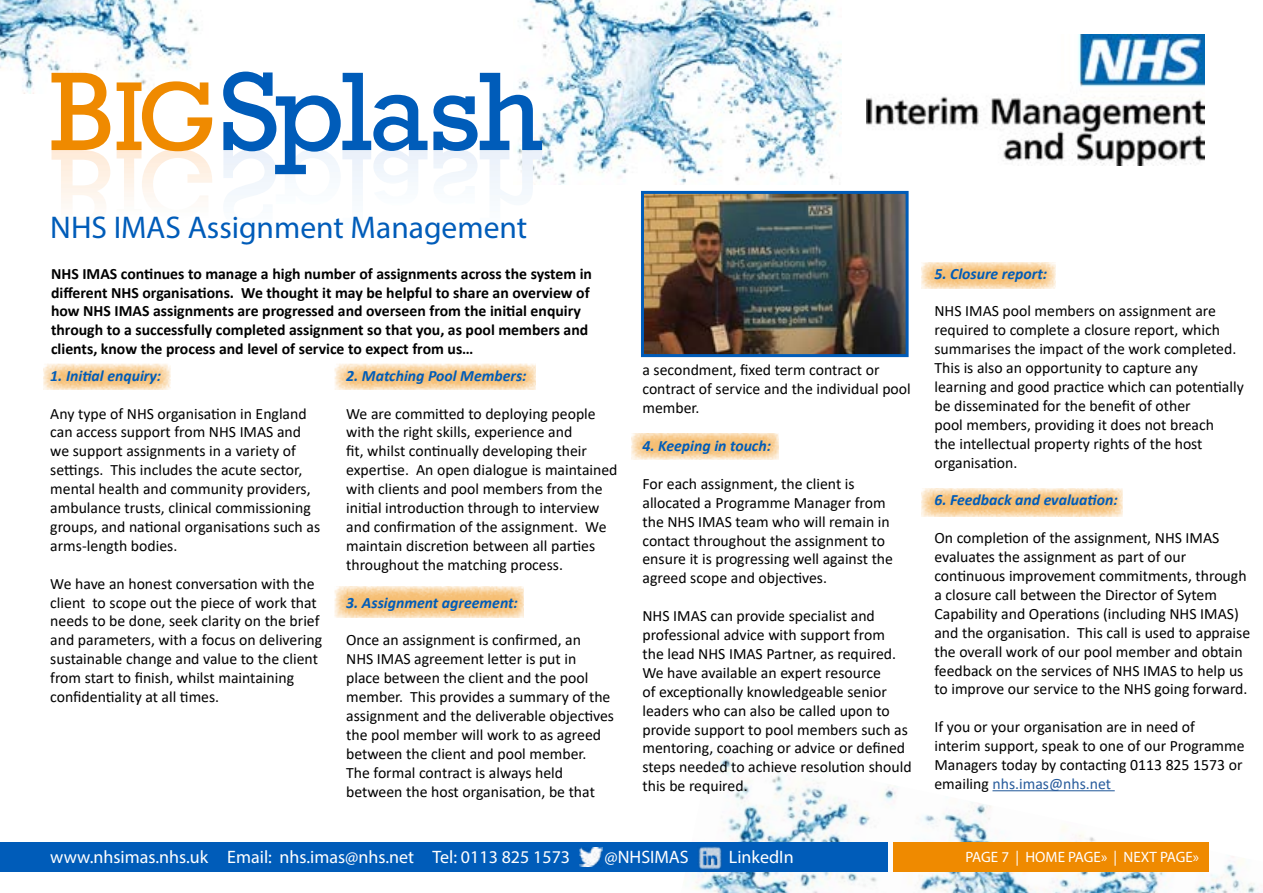
<style>
.page{position:relative;width:1263px;height:893px;background:#fff}
.page>*{position:absolute;margin:0;border:0;box-sizing:border-box;transform-origin:0 0}
.t1{font:113.7px "Rockwell";letter-spacing:-.04em;color:#005cb9}
.t2{font:99.6px "Rockwell";color:#ef8a00}
.t3{font:31.5px "Myriad Pro";color:#005cb9}
.t4{font:18px "Myriad Pro";color:#fff}
.t5{font:15.75px/18.9px "Calibri";color:#000}
.t6{font:700 15.75px/18.9px "Calibri";color:#000}
.t7{font:italic 700 15.75px "Calibri";color:#005cb9}
.t8{font:15px "Myriad Pro";color:#fff}
.s1{font-size:113.7px}
.s2{color:#275b9b}
</style>
<div class="page">
<svg style="left:921px;top:488px;width:201px;height:29px;background:#f8cf98"></svg>
<svg style="left:921px;top:263px;width:135px;height:26px;background:#f8cf99"></svg>
<svg style="left:631px;top:433px;width:147px;height:27px;background:#f8cf99"></svg>
<svg style="left:335px;top:586px;width:189px;height:32px;background:#f7cd95"></svg>
<svg style="left:335px;top:364px;width:201px;height:26px;background:#f8d19c"></svg>
<svg style="left:43px;top:364px;width:127px;height:26px;background:#f8d3a0"></svg>
<img style="left:693px;top:753px;width:569px;height:140px">
<img style="left:0;top:0;width:199px;height:94px">
<img style="left:517px;top:0;width:325px;height:185px">
<img style="left:866px;top:34px;width:338px;height:132px">
<svg style="left:223px;top:126px;width:204px;height:70px"></svg>
<svg style="left:433px;top:149px;width:109px;height:46px"></svg>
<svg style="left:52px;top:150px;width:58px;height:57px"></svg>
<svg style="left:117px;top:149px;width:95px;height:51px"></svg>
<div style="left:0;top:842px;width:887px;height:30px;background:#005cb9"></div>
<div style="left:893px;top:842px;width:316px;height:30px;background:#ef8a00"></div>
<img style="left:579px;top:847px;width:24px;height:19px">
<hr style="left:992px;top:790px;width:123px;height:1px;background:#275b9b">
<img style="left:698px;top:846px;width:24px;height:24px">
<img style="left:645px;top:195px;width:260px;height:158px">
<div style="left:641px;top:191px;width:268px;height:166px;border:3px solid #005cb9"></div>
<h2 class="t2" style="left:49px;top:59px;width:170px"><span class="s1">B</span>IG</h2>
<h1 class="t1" style="left:220px;top:46px;width:325px">Splash</h1>
<h3 class="t3" style="left:50px;top:208px;width:478px">NHS IMAS Assignment Management</h3>
<p class="t6" style="left:51px;top:264px;width:542px">NHS IMAS continues to manage a high number of assignments across the system in different NHS organisations. We thought it may be helpful to share an overview of how NHS IMAS assignments are progressed and overseen from the initial enquiry through to a successfully completed assignment so that you, as pool members and clients, know the process and level of service to expect from us…</p>
<p class="t7" style="left:50px;top:364px;width:113px">1. Initial enquiry:</p>
<p class="t5" style="left:50px;top:403px;width:271px">Any type of NHS organisation in England can access support from NHS IMAS and we support assignments in a variety of settings. This includes the acute sector, mental health and community providers, ambulance trusts, clinical commissioning groups, and national organisations such as arms-length bodies.</p>
<p class="t5" style="left:50px;top:573px;width:273px">We have an honest conversation with the client to scope out the piece of work that needs to be done, seek clarity on the brief and parameters, with a focus on delivering sustainable change and value to the client from start to finish, whilst maintaining confidentiality at all times.</p>
<p class="t7" style="left:346px;top:364px;width:182px">2. Matching Pool Members:</p>
<p class="t5" style="left:346px;top:403px;width:273px">We are committed to deploying people with the right skills, experience and<br>fit, whilst continually developing their expertise. An open dialogue is maintained with clients and pool members from the initial introduction through to interview and confirmation of the assignment. We maintain discretion between all parties throughout the matching process.</p>
<p class="t7" style="left:346px;top:591px;width:173px">3. Assignment agreement:</p>
<p class="t5" style="left:346px;top:630px;width:269px">Once an assignment is confirmed, an<br>NHS IMAS agreement letter is put in place between the client and the pool member. This provides a summary of the assignment and the deliverable objectives the pool member will work to as agreed between the client and pool member.<br>The formal contract is always held between the host organisation, be that</p>
<p class="t5" style="left:642px;top:360px;width:270px">a secondment, fixed term contract or contract of service and the individual pool member.</p>
<p class="t7" style="left:642px;top:435px;width:130px">4. Keeping in touch:</p>
<p class="t5" style="left:642px;top:474px;width:252px">For each assignment, the client is allocated a Programme Manager from the NHS IMAS team who will remain in contact throughout the assignment to ensure it is progressing well against the agreed scope and objectives.</p>
<p class="t5" style="left:642px;top:606px;width:271px">NHS IMAS can provide specialist and professional advice with support from<br>the lead NHS IMAS Partner, as required.<br>We have available an expert resource<br>of exceptionally knowledgeable senior leaders who can also be called upon to provide support to pool members such as mentoring, coaching or advice or defined steps needed to achieve resolution should this be required.</p>
<p class="t7" style="left:934px;top:262px;width:114px">5. Closure report:</p>
<p class="t5" style="left:934px;top:301px;width:311px">NHS IMAS pool members on assignment are required to complete a closure report, which summarises the impact of the work completed.<br>This is also an opportunity to capture any learning and good practice which can potentially be disseminated for the benefit of other<br>pool members, providing it does not breach<br>the intellectual property rights of the host organisation.</p>
<p class="t7" style="left:934px;top:489px;width:185px">6. Feedback and evaluation:</p>
<p class="t5" style="left:934px;top:528px;width:317px">On completion of the assignment, NHS IMAS evaluates the assignment as part of our continuous improvement commitments, through a closure call between the Director of Sytem Capability and Operations (including NHS IMAS) and the organisation. This call is used to appraise the overall work of our pool member and obtain feedback on the services of NHS IMAS to help us to improve our service to the NHS going forward.</p>
<p class="t5" style="left:934px;top:717px;width:312px">If you or your organisation are in need of interim support, speak to one of our Programme Managers today by contacting 0113 825 1573 or emailing <span class="s2">nhs.imas@nhs.net</span></p>
<p class="t4" style="left:50px;top:846px;width:521px">www.nhsimas.nhs.uk Email: nhs.imas@nhs.net Tel: 0113 825 1573</p>
<p class="t4" style="left:604px;top:846px;width:86px">@NHSIMAS</p>
<p class="t4" style="left:729px;top:846px;width:66px">LinkedIn</p>
<p class="t8" style="left:965px;top:847px;width:235px">PAGE 7 | HOME PAGE» | NEXT PAGE»</p>
</div>
